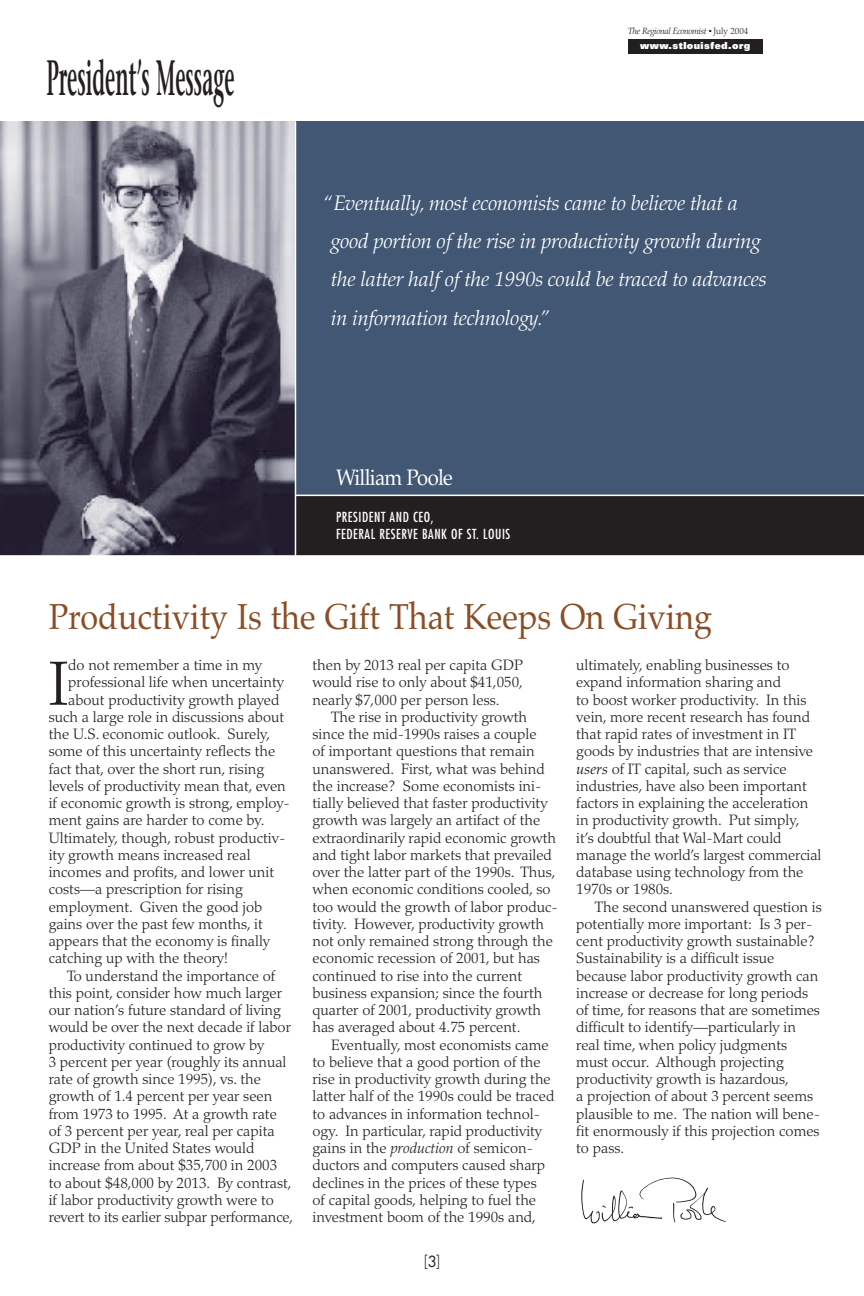
<style>
.page{position:relative;width:864px;height:1296px;background:#fff}
.page>*{position:absolute;margin:0;border:0;box-sizing:border-box;transform-origin:0 0}
.t1{font:300 62.25px "Palatino";color:#231f20}
.t2{font:600 49.5px "Stone Serif";color:#231f20;scale:.4 1}
.t3{font:36px "Palatino";color:#8a4d25;scale:.9 1}
.t4{font:22.35px "Palatino";letter-spacing:-.035em;color:#fff;scale:.91 1}
.t5{font:italic 300 21px/38.4px "Palatino";letter-spacing:-.01em;color:#fff}
.t6{font:300 15px/17.2px "Palatino";color:#231f20}
.t7{font:300 15px "Futura";color:#231f20}
.t8{font:condensed 13.5px/17.4px "Futura";letter-spacing:.04em;color:#fff}
.t9{font:900 9.75px "Univers";letter-spacing:.05em;color:#fff}
.t10{font:italic 300 9px "Palatino";letter-spacing:-.035em;color:#231f20}
.s1{font-style:normal}
.s2{font-style:italic}
.s3{font-weight:400}
.s4{font-weight:400;font-style:italic}
</style>
<div class="page">
<div style="left:0;top:122px;width:864px;height:404px;background:#415773"></div>
<div style="left:0;top:495px;width:864px;height:61px;background:#231f20"></div>
<img style="left:0;top:122px;width:295px;height:433px">
<hr style="left:295px;top:122px;width:1px;height:434px;background:#fff">
<hr style="left:296px;top:495px;width:568px;height:1px;background:#fff">
<div style="left:628px;top:39px;width:135px;height:15px;background:#231f20"></div>
<hr style="left:0;top:555px;width:864px;height:2px;background:#fff">
<img style="left:581px;top:1177px;width:145px;height:47px">
<p class="t10" style="left:628px;top:27px;width:122px">The Regional Economist ■ <span class="s1">July 2004</span></p>
<h2 class="t2" style="left:47px;top:58px;width:472px">President’s Message</h2>
<p class="t9" style="left:640px;top:42px;width:112px">www.stlouisfed.org</p>
<h3 class="t5" style="left:331px;top:186px;width:437px;text-indent:-7px">“Eventually, most economists came to believe that a good portion of the rise in productivity growth during the latter half of the 1990s could be traced to advances in information technology.”</h3>
<h3 class="t4" style="left:336px;top:464px;width:130px">William Poole</h3>
<p class="t8" style="left:336px;top:509px;width:176px">PRESIDENT AND CEO,<br>FEDERAL RESERVE BANK OF ST. LOUIS</p>
<h3 class="t3" style="left:49px;top:595px;width:739px">Productivity Is the Gift That Keeps On Giving</h3>
<h1 class="t1" style="left:49px;top:659px;width:21px">I</h1>
<p class="t6" style="left:68px;top:658px;width:195px">do not remember a time in my</p>
<p class="t6" style="left:68px;top:675px;width:217px">professional life when uncertainty</p>
<p class="t6" style="left:68px;top:693px;width:213px">about productivity growth played</p>
<p class="t6" style="left:49px;top:710px;width:237px">such a large role in discussions about</p>
<p class="t6" style="left:49px;top:727px;width:223px">the U.S. economic outlook. Surely,</p>
<p class="t6" style="left:49px;top:744px;width:228px">some of this uncertainty reflects the</p>
<p class="t6" style="left:49px;top:762px;width:217px">fact that, over the short run, rising</p>
<p class="t6" style="left:49px;top:779px;width:239px">levels of productivity mean that, even</p>
<p class="t6" style="left:49px;top:796px;width:243px">if economic growth is strong, employ-</p>
<p class="t6" style="left:49px;top:813px;width:217px">ment gains are harder to come by.</p>
<p class="t6" style="left:49px;top:831px;width:238px">Ultimately, though, robust productiv-</p>
<p class="t6" style="left:49px;top:848px;width:203px">ity growth means increased real</p>
<p class="t6" style="left:49px;top:865px;width:227px">incomes and profits, and lower unit</p>
<p class="t6" style="left:49px;top:882px;width:196px">costs—a prescription for rising</p>
<p class="t6" style="left:49px;top:900px;width:215px">employment. Given the good job</p>
<p class="t6" style="left:49px;top:917px;width:216px">gains over the past few months, it</p>
<p class="t6" style="left:49px;top:934px;width:223px">appears that the economy is finally</p>
<p class="t6" style="left:49px;top:951px;width:181px">catching up with the theory!</p>
<p class="t6" style="left:67px;top:969px;width:209px">To understand the importance of</p>
<p class="t6" style="left:49px;top:986px;width:235px">this point, consider how much larger</p>
<p class="t6" style="left:49px;top:1003px;width:234px">our nation’s future standard of living</p>
<p class="t6" style="left:49px;top:1020px;width:244px">would be over the next decade if labor</p>
<p class="t6" style="left:49px;top:1038px;width:217px">productivity continued to grow by</p>
<p class="t6" style="left:49px;top:1055px;width:239px">3 percent per year (roughly its annual</p>
<p class="t6" style="left:49px;top:1072px;width:214px">rate of growth since 1995), vs. the</p>
<p class="t6" style="left:49px;top:1089px;width:225px">growth of 1.4 percent per year seen</p>
<p class="t6" style="left:49px;top:1107px;width:230px">from 1973 to 1995. At a growth rate</p>
<p class="t6" style="left:49px;top:1124px;width:227px">of 3 percent per year, real per capita</p>
<p class="t6" style="left:49px;top:1141px;width:207px">GDP in the United States would</p>
<p class="t6" style="left:49px;top:1158px;width:230px">increase from about $35,700 in 2003</p>
<p class="t6" style="left:49px;top:1176px;width:244px">to about $48,000 by 2013. By contrast,</p>
<p class="t6" style="left:49px;top:1193px;width:227px">if labor productivity growth were to</p>
<p class="t6" style="left:49px;top:1210px;width:246px">revert to its earlier subpar performance,</p>
<p class="t6" style="left:312px;top:658px;width:212px;text-align:justify">then by 2013 real per capita GDP would rise to only about $41,050, nearly $7,000 per person less.</p>
<p class="t6" style="left:312px;top:710px;width:247px;text-indent:19px">The rise in productivity growth since the mid-1990s raises a couple<br>of important questions that remain unanswered. First, what was behind the increase? Some economists ini&shy;tially believed that faster productivity growth was largely an artifact of the extraordinarily rapid economic growth and tight labor markets that prevailed over the latter part of the 1990s. Thus, when economic conditions cooled, so too would the growth of labor produc&shy;tivity. However, productivity growth not only remained strong through the economic recession of 2001, but has continued to rise into the current business expansion; since the fourth quarter of 2001, productivity growth has averaged about 4.75 percent.</p>
<p class="t6" style="left:312px;top:1038px;width:243px;text-indent:19px">Eventually, most economists came to believe that a good portion of the rise in productivity growth during the latter half of the 1990s could be traced to advances in information technol&shy;ogy. In particular, rapid productivity gains in the <span class="s2">production</span> of semicon&shy;ductors and computers caused sharp declines in the prices of these types<br>of capital goods, helping to fuel the investment boom of the 1990s and,</p>
<p class="t7" style="left:424px;top:1254px;width:17px">[<span class="s3">3</span>]</p>
<p class="t6" style="left:576px;top:658px;width:247px">ultimately, enabling businesses to expand information sharing and<br>to boost worker productivity. In this vein, more recent research has found that rapid rates of investment in IT goods by industries that are intensive <span class="s4">users</span> of IT capital, such as service industries, have also been important factors in explaining the acceleration in productivity growth. Put simply,<br>it’s doubtful that Wal-Mart could manage the world’s largest commercial database using technology from the 1970s or 1980s.</p>
<p class="t6" style="left:576px;top:900px;width:247px;text-indent:19px">The second unanswered question is potentially more important: Is 3 per&shy;cent productivity growth sustainable?<br>Sustainability is a difficult issue because labor productivity growth can increase or decrease for long periods of time, for reasons that are sometimes difficult to identify—particularly in real time, when policy judgments must occur. Although projecting productivity growth is hazardous,<br>a projection of about 3 percent seems plausible to me. The nation will bene&shy;fit enormously if this projection comes to pass.</p>
</div>
